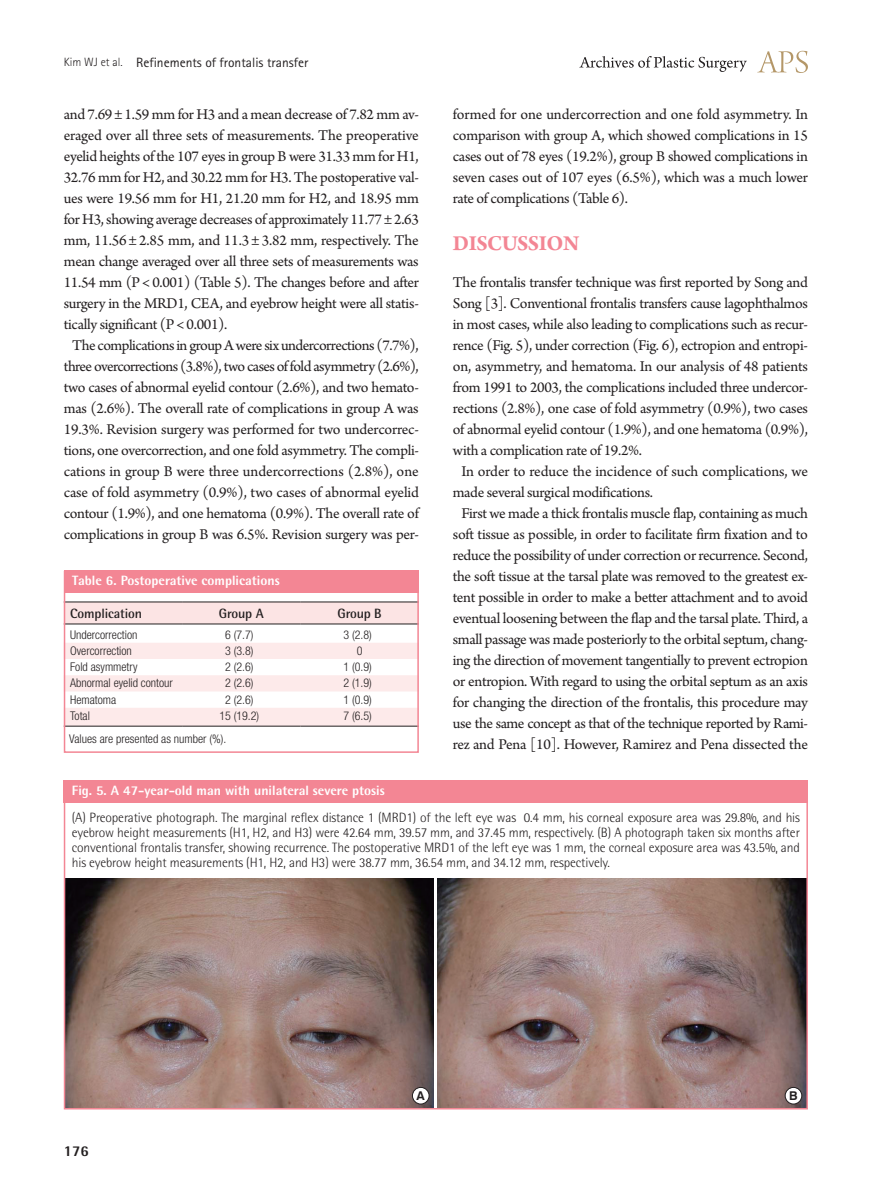
<style>
.page{position:relative;width:893px;height:1191px;background:#fff}
.page>*{position:absolute;margin:0;border:0;box-sizing:border-box;transform-origin:0 0}
.대제목{font:700 22.5px "Arno Pro";letter-spacing:-.02em;color:#f38694}
.본문{font:15.75px/21px "Arno Pro";letter-spacing:-.02em;color:#231f20;text-align:justify}
.t1{font:800 15px "Rotis Semi Sans Std";color:#231f20}
.그림설명{font:300 13.5px/15px "Rotis Semi Sans Std";letter-spacing:-.01em;color:#231f20;text-align:justify}
.표그림제목{font:800 13.5px "Rotis Semi Sans Std";color:#fff}
.t2{font:13.5px "Rotis Sans Serif Std";color:#231f20}
.표열제목{font:700 13.5px "Rotis Semi Sans Std";letter-spacing:-.01em;color:#231f20}
.t3{font:700 12.15px "Swiss 721 BT";color:#231f20}
.표본문{font:300 condensed 12px "Helvetica Neue LT Std";color:#231f20}
.s1{font-weight:300;font-size:12px}
</style>
<div class="page">
<svg style="left:757px;top:51px;width:51px;height:22px"></svg>
<svg style="left:579px;top:56px;width:168px;height:16px"></svg>
<div style="left:64px;top:571px;width:354px;height:22px;background:#f38694"></div>
<svg style="left:67px;top:602px;width:349px;height:124px"></svg>
<hr style="left:64px;top:601px;width:118px;height:1px;background:#231f20">
<hr style="left:182px;top:601px;width:118px;height:1px;background:#231f20">
<hr style="left:300px;top:601px;width:119px;height:1px;background:#231f20">
<hr style="left:64px;top:623px;width:118px;height:1px;background:#231f20">
<hr style="left:182px;top:623px;width:118px;height:1px;background:#231f20">
<hr style="left:300px;top:623px;width:119px;height:1px;background:#231f20">
<hr style="left:64px;top:726px;width:118px;height:1px;background:#231f20">
<hr style="left:182px;top:726px;width:118px;height:1px;background:#231f20">
<hr style="left:300px;top:726px;width:119px;height:1px;background:#231f20">
<div style="left:64px;top:571px;width:355px;height:182px;border:2px solid #f38694"></div>
<div style="left:64px;top:780px;width:744px;height:22px;background:#f38694"></div>
<img style="left:67px;top:878px;width:367px;height:228px">
<img style="left:438px;top:878px;width:367px;height:228px">
<div style="left:412px;top:1087px;width:17px;height:17px;background:#fff;border-radius:50%"></div>
<div style="left:412px;top:1087px;width:17px;height:17px;border:1px solid #231f20;border-radius:50%"></div>
<div style="left:785px;top:1087px;width:17px;height:17px;background:#fff;border-radius:50%"></div>
<div style="left:785px;top:1087px;width:17px;height:17px;border:1px solid #231f20;border-radius:50%"></div>
<div style="left:64px;top:780px;width:744px;height:329px;border:2px solid #f38694"></div>
<p class="t2" style="left:64px;top:54px;width:246px"><span class="s1">Kim WJ et al.</span> Refinements of frontalis transfer</p>
<p class="본문" style="left:64px;top:105px;width:357px">and 7.69 ± 1.59 mm for H3 and a mean decrease of 7.82 mm av&shy;eraged over all three sets of measurements. The preoperative eyelid heights of the 107 eyes in group B were 31.33 mm for H1, 32.76 mm for H2, and 30.22 mm for H3. The postoperative val&shy;ues were 19.56 mm for H1, 21.20 mm for H2, and 18.95 mm for H3, showing average decreases of approximately 11.77 ± 2.63 mm, 11.56 ± 2.85 mm, and 11.3 ± 3.82 mm, respectively. The mean change averaged over all three sets of measurements was 11.54 mm (P &lt; 0.001) (Table 5). The changes before and after surgery in the MRD1, CEA, and eyebrow height were all statis&shy;tically significant (P &lt; 0.001).</p>
<p class="본문" style="left:64px;top:336px;width:357px;text-align:center">The complications in group A were six undercorrections (7.7%), three overcorrections (3.8%), two cases of fold asymmetry (2.6%), two cases of abnormal eyelid contour (2.6%), and two hemato&shy;mas (2.6%). The overall rate of complications in group A was 19.3%. Revision surgery was performed for two undercorrec&shy;tions, one overcorrection, and one fold asymmetry. The compli&shy;cations in group B were three undercorrections (2.8%), one case of fold asymmetry (0.9%), two cases of abnormal eyelid contour (1.9%), and one hematoma (0.9%). The overall rate of complications in group B was 6.5%. Revision surgery was per-</p>
<p class="표그림제목" style="left:72px;top:572px;width:209px">Table 6. Postoperative complications</p>
<p class="표열제목" style="left:70px;top:605px;width:73px">Complication</p>
<p class="표열제목" style="left:219px;top:605px;width:46px">Group A</p>
<p class="표열제목" style="left:338px;top:605px;width:46px">Group B</p>
<p class="표본문" style="left:70px;top:627px;width:69px">Undercorrection</p>
<p class="표본문" style="left:225px;top:627px;width:30px">6 (7.7)</p>
<p class="표본문" style="left:343px;top:627px;width:30px">3 (2.8)</p>
<p class="표본문" style="left:70px;top:643px;width:63px">Overcorrection</p>
<p class="표본문" style="left:225px;top:643px;width:30px">3 (3.8)</p>
<p class="표본문" style="left:357px;top:643px;width:7px">0</p>
<p class="표본문" style="left:70px;top:660px;width:69px">Fold asymmetry</p>
<p class="표본문" style="left:225px;top:660px;width:30px">2 (2.6)</p>
<p class="표본문" style="left:343px;top:660px;width:30px">1 (0.9)</p>
<p class="표본문" style="left:70px;top:676px;width:104px">Abnormal eyelid contour</p>
<p class="표본문" style="left:225px;top:676px;width:30px">2 (2.6)</p>
<p class="표본문" style="left:343px;top:676px;width:30px">2 (1.9)</p>
<p class="표본문" style="left:70px;top:692px;width:48px">Hematoma</p>
<p class="표본문" style="left:225px;top:692px;width:30px">2 (2.6)</p>
<p class="표본문" style="left:343px;top:692px;width:30px">1 (0.9)</p>
<p class="표본문" style="left:70px;top:708px;width:21px">Total</p>
<p class="표본문" style="left:219px;top:708px;width:41px">15 (19.2)</p>
<p class="표본문" style="left:343px;top:708px;width:30px">7 (6.5)</p>
<p class="표본문" style="left:69px;top:731px;width:159px">Values are presented as number (%).</p>
<p class="표그림제목" style="left:72px;top:781px;width:314px">Fig. 5. A 47-year-old man with unilateral severe ptosis</p>
<p class="본문" style="left:453px;top:105px;width:357px">formed for one undercorrection and one fold asymmetry. In comparison with group A, which showed complications in 15 cases out of 78 eyes (19.2%), group B showed complications in seven cases out of 107 eyes (6.5%), which was a much lower rate of complications (Table 6).</p>
<p class="대제목" style="left:453px;top:231px;width:128px">DISCUSSION</p>
<p class="본문" style="left:453px;top:273px;width:357px">The frontalis transfer technique was first reported by Song and Song [3]. Conventional frontalis transfers cause lagophthalmos in most cases, while also leading to complications such as recur&shy;rence (Fig. 5), under correction (Fig. 6), ectropion and entropi&shy;on, asymmetry, and hematoma. In our analysis of 48 patients from 1991 to 2003, the complications included three undercor&shy;rections (2.8%), one case of fold asymmetry (0.9%), two cases of abnormal eyelid contour (1.9%), and one hematoma (0.9%), with a complication rate of 19.2%.</p>
<p class="본문" style="left:453px;top:462px;width:357px;text-indent:9px">In order to reduce the incidence of such complications, we made several surgical modifications.</p>
<p class="본문" style="left:453px;top:504px;width:357px;text-align:center">First we made a thick frontalis muscle flap, containing as much soft tissue as possible, in order to facilitate firm fixation and to reduce the possibility of under correction or recurrence. Second, the soft tissue at the tarsal plate was removed to the greatest ex&shy;tent possible in order to make a better attachment and to avoid eventual loosening between the flap and the tarsal plate. Third, a small passage was made posteriorly to the orbital septum, chang&shy;ing the direction of movement tangentially to prevent ectropion or entropion. With regard to using the orbital septum as an axis for changing the direction of the frontalis, this procedure may use the same concept as that of the technique reported by Rami&shy;rez and Pena [10]. However, Ramirez and Pena dissected the</p>
<p class="그림설명" style="left:72px;top:810px;width:730px">(A) Preoperative photograph. The marginal reflex distance 1 (MRD1) of the left eye was 0.4 mm, his corneal exposure area was 29.8%, and his eyebrow height measurements (H1, H2, and H3) were 42.64 mm, 39.57 mm, and 37.45 mm, respectively. (B) A photograph taken six months after conventional frontalis transfer, showing recurrence. The postoperative MRD1 of the left eye was 1 mm, the corneal exposure area was 43.5%, and his eyebrow height measurements (H1, H2, and H3) were 38.77 mm, 36.54 mm, and 34.12 mm, respectively.</p>
<p class="t1" style="left:64px;top:1141px;width:27px">176</p>
<p class="t3" style="left:417px;top:1088px;width:10px">A</p>
<p class="t3" style="left:789px;top:1088px;width:10px">B</p>
</div>
